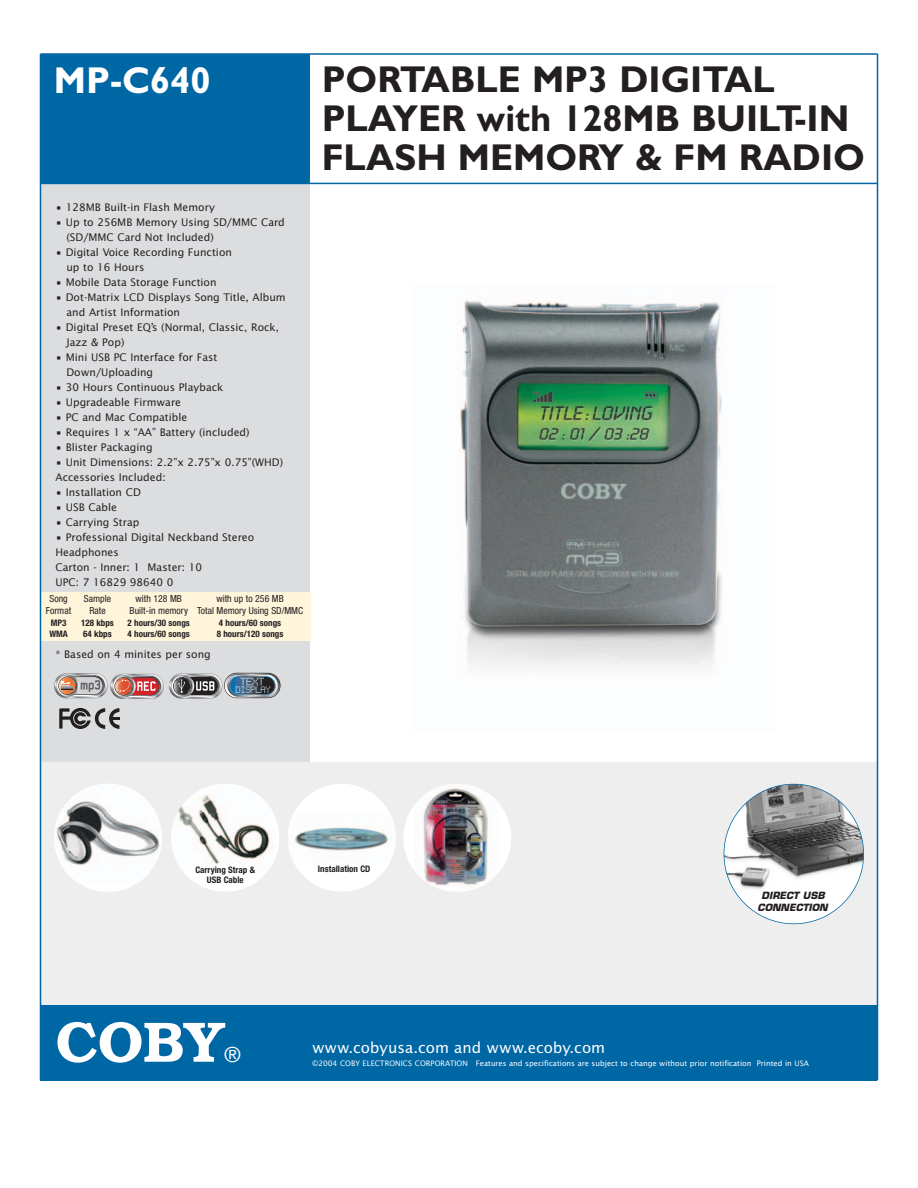
<style>
.page{position:relative;width:918px;height:1188px;background:#fff}
.page>*{position:absolute;margin:0;border:0;box-sizing:border-box;transform-origin:0 0}
.t1{font:600 57px "Bookman";color:#fff}
.t2{font:700 37.5px/39px "Gill Sans";color:#231f20}
.t3{font:700 37.5px "Gill Sans";color:#fff}
.t4{font:21px "Helvetica Neue";color:#fff}
.t5{font:15px "Lucida Sans";color:#fff}
.t6{font:10.5px/15px "Lucida Sans";color:#231f20}
.t7{font:condensed 9.75px "Helvetica Neue";color:#231f20}
.t8{font:italic 700 9.75px/12px "Eurostile";color:#231f20;text-align:center}
.t9{font:700 condensed 9px/10.5px "Helvetica Neue";color:#231f20;text-align:center}
.t10{font:7.5px "Lucida Sans";color:#fff}
</style>
<div class="page">
<div style="left:40px;top:183px;width:270px;height:579px;background:#dcdddf"></div>
<div style="left:41px;top:593px;width:270px;height:48px;background:#fef5db"></div>
<div style="left:40px;top:54px;width:270px;height:130px;background:#0067a5"></div>
<div style="left:40px;top:1005px;width:838px;height:76px;background:#0067a5"></div>
<div style="left:40px;top:762px;width:838px;height:243px;background:#eeeeef"></div>
<hr style="left:40px;top:183px;width:838px;height:1px;background:#0067a5">
<hr style="left:40px;top:53px;width:838px;height:2px;background:#0067a5">
<hr style="left:877px;top:54px;width:1px;height:1026px;background:#0067a5">
<hr style="left:40px;top:54px;width:1px;height:1026px;background:#0067a5">
<img style="left:460px;top:297px;width:262px;height:372px">
<svg style="left:59px;top:708px;width:61px;height:21px"></svg>
<img style="left:54px;top:673px;width:226px;height:26px">
<div style="left:724px;top:784px;width:140px;height:140px;background:#fff;border-radius:50%"></div>
<img style="left:724px;top:784px;width:140px;height:115px">
<div style="left:54px;top:784px;width:108px;height:108px;background:#fff;border-radius:50%"></div>
<img style="left:54px;top:784px;width:108px;height:96px">
<div style="left:171px;top:784px;width:108px;height:108px;background:#fff;border-radius:50%"></div>
<img style="left:172px;top:784px;width:100px;height:85px">
<div style="left:288px;top:784px;width:108px;height:108px;background:#fff;border-radius:50%"></div>
<img style="left:288px;top:813px;width:107px;height:51px">
<div style="left:403px;top:784px;width:108px;height:108px;background:#fff;border-radius:50%"></div>
<img style="left:415px;top:784px;width:85px;height:107px">
<h2 class="t3" style="left:54px;top:67px;width:158px">MP-C640</h2>
<p class="t6" style="left:56px;top:200px;width:161px">• 128MB Built-in Flash Memory</p>
<p class="t6" style="left:66px;top:215px;width:220px;text-indent:-11px">• Up to 256MB Memory Using SD/MMC Card (SD/MMC Card Not Included)</p>
<p class="t6" style="left:66px;top:245px;width:167px;text-indent:-11px">• Digital Voice Recording Function up to 16 Hours</p>
<p class="t6" style="left:56px;top:275px;width:163px">• Mobile Data Storage Function</p>
<p class="t6" style="left:66px;top:290px;width:221px;text-indent:-11px">• Dot-Matrix LCD Displays Song Title, Album and Artist Information</p>
<p class="t6" style="left:66px;top:320px;width:214px;text-indent:-11px">• Digital Preset EQ’s (Normal, Classic, Rock,<br>Jazz &amp; Pop)</p>
<p class="t6" style="left:66px;top:350px;width:153px;text-indent:-11px">• Mini USB PC Interface for Fast<br>Down/Uploading</p>
<p class="t6" style="left:56px;top:380px;width:169px">• 30 Hours Continuous Playback</p>
<p class="t6" style="left:56px;top:395px;width:127px">• Upgradeable Firmware</p>
<p class="t6" style="left:56px;top:410px;width:133px">• PC and Mac Compatible</p>
<p class="t6" style="left:56px;top:425px;width:196px">• Requires 1 x “AA” Battery (included)</p>
<p class="t6" style="left:56px;top:440px;width:99px">• Blister Packaging</p>
<p class="t6" style="left:56px;top:455px;width:229px">• Unit Dimensions: 2.2”x 2.75”x 0.75”(WHD)<br>Accessories Included:</p>
<p class="t6" style="left:56px;top:485px;width:87px">• Installation CD</p>
<p class="t6" style="left:56px;top:500px;width:63px">• USB Cable</p>
<p class="t6" style="left:56px;top:515px;width:85px">• Carrying Strap</p>
<p class="t6" style="left:56px;top:530px;width:200px">• Professional Digital Neckband Stereo<br>Headphones<br>Carton - Inner: 1 Master: 10<br>UPC: 7 16829 98640 0</p>
<p class="t7" style="left:50px;top:595px;width:20px">Song</p>
<p class="t7" style="left:84px;top:595px;width:29px">Sample</p>
<p class="t7" style="left:136px;top:595px;width:48px">with 128 MB</p>
<p class="t7" style="left:216px;top:595px;width:69px">with up to 256 MB</p>
<p class="t7" style="left:46px;top:607px;width:27px">Format</p>
<p class="t7" style="left:89px;top:607px;width:18px">Rate</p>
<p class="t7" style="left:130px;top:607px;width:175px">Built-in memory Total Memory Using SD/MMC</p>
<p class="t9" style="left:51px;top:618px;width:17px">MP3</p>
<p class="t9" style="left:81px;top:618px;width:34px">128 kbps</p>
<p class="t9" style="left:128px;top:618px;width:64px">2 hours/30 songs</p>
<p class="t9" style="left:219px;top:618px;width:64px">4 hours/60 songs</p>
<p class="t9" style="left:49px;top:629px;width:20px">WMA</p>
<p class="t9" style="left:83px;top:629px;width:30px">64 kbps</p>
<p class="t9" style="left:128px;top:629px;width:64px">4 hours/60 songs</p>
<p class="t9" style="left:217px;top:629px;width:68px">8 hours/120 songs</p>
<p class="t6" style="left:56px;top:648px;width:157px">* Based on 4 minites per song</p>
<h2 class="t2" style="left:322px;top:63px;width:545px">PORTABLE MP3 DIGITAL<br>PLAYER with 128MB BUILT-IN<br>FLASH MEMORY &amp; FM RADIO</h2>
<p class="t9" style="left:195px;top:865px;width:61px">Carrying Strap &amp;<br>USB Cable</p>
<p class="t9" style="left:318px;top:864px;width:54px">Installation CD</p>
<p class="t8" style="left:758px;top:891px;width:72px">DIRECT USB<br>CONNECTION</p>
<h1 class="t1" style="left:56px;top:1009px;width:170px">COBY</h1>
<h3 class="t4" style="left:224px;top:1047px;width:18px">®</h3>
<h3 class="t5" style="left:312px;top:1042px;width:295px">www.cobyusa.com and www.ecoby.com</h3>
<p class="t10" style="left:312px;top:1060px;width:498px">©2004 COBY ELECTRONICS CORPORATION Features and specifications are subject to change without prior notification Printed in USA</p>
</div>
